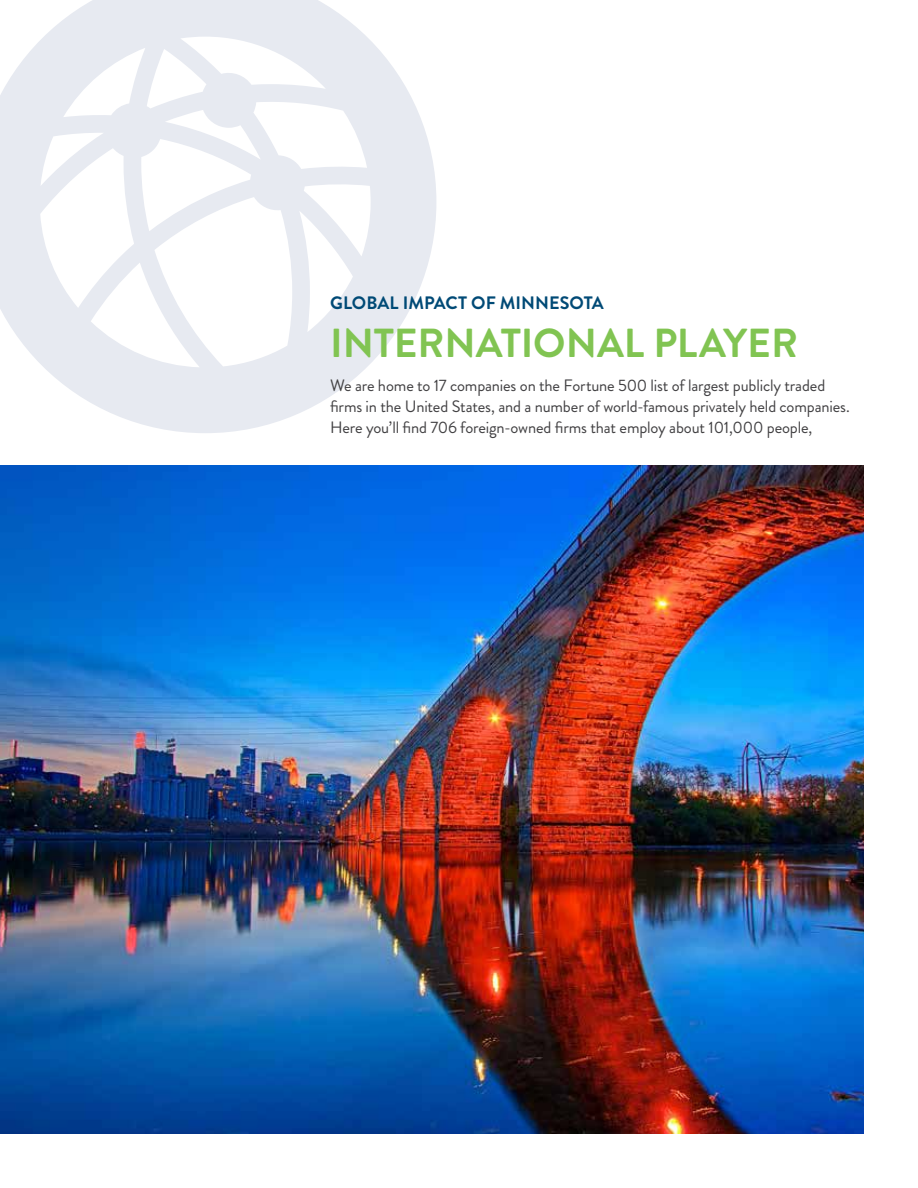
<style>
.page{position:relative;width:918px;height:1188px;background:#fff}
.page>*{position:absolute;margin:0;border:0;box-sizing:border-box;transform-origin:0 0}
.t1{font:700 40.5px "Brandon Grotesque";color:#81c452}
.t2{font:700 18px "Brandon Grotesque";color:#004a76}
.t3{font:16.5px/21px "Brandon Grotesque";letter-spacing:-.01em;color:#414042}
</style>
<div class="page">
<svg style="left:0;top:0;width:436px;height:433px;fill:#e7eaf1"></svg>
<img style="left:0;top:465px;width:864px;height:669px">
<p class="t2" style="left:330px;top:290px;width:275px">GLOBAL IMPACT OF MINNESOTA</p>
<h1 class="t1" style="left:330px;top:314px;width:469px">INTERNATIONAL PLAYER</h1>
<p class="t3" style="left:330px;top:375px;width:521px">We are home to 17 companies on the Fortune 500 list of largest publicly traded firms in the United States, and a number of world-famous privately held companies.<br>Here you’ll find 706 foreign-owned firms that employ about 101,000 people,</p>
</div>
